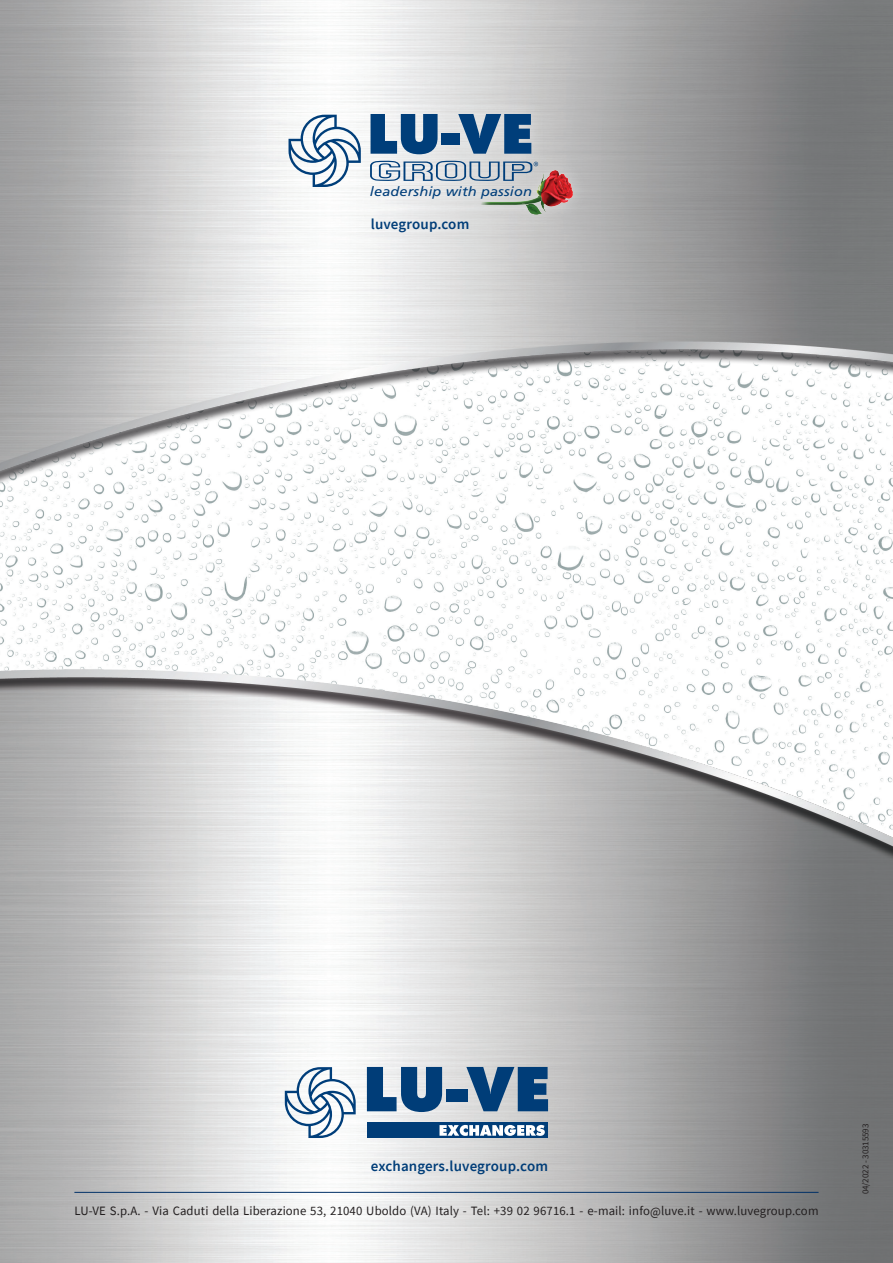
<style>
.page{position:relative;width:893px;height:1263px;background:#fff}
.page>*{position:absolute;margin:0;border:0;box-sizing:border-box;transform-origin:0 0}
.t1{font:600 15px "Source Sans Pro";letter-spacing:.01em;color:#003d78}
.t2{font:italic 13.2px "Frutiger";letter-spacing:.01em;color:#003e7a;scale:1.1 1}
.t3{font:12.75px "Source Sans Pro";letter-spacing:.01em;color:#231f20}
.t4{font:9px "Source Sans Pro";letter-spacing:-.01em;color:#231f20}
</style>
<div class="page">
<img style="left:0;top:0;width:893px;height:1263px">
<hr style="left:74px;top:1192px;width:745px;height:1px;background:#003067">
<div style="left:271px;top:96px;width:318px;height:135px;background:#fff;opacity:.4"></div>
<svg style="left:371px;top:114px;width:67px;height:40px"></svg>
<div style="left:441px;top:133px;width:19px;height:12px;background:#003e7a"></div>
<svg style="left:458px;top:114px;width:73px;height:40px;background:#4a739b"></svg>
<img style="left:481px;top:191px;width:55px;height:14px">
<img style="left:521px;top:204px;width:21px;height:11px">
<img style="left:536px;top:170px;width:37px;height:42px">
<svg style="left:289px;top:115px;width:72px;height:72px"></svg>
<svg style="left:370px;top:160px;width:168px;height:21px;background:#a3b4c4"></svg>
<svg style="left:285px;top:1067px;width:71px;height:71px"></svg>
<div style="left:367px;top:1122px;width:181px;height:16px;background:#003d78"></div>
<svg style="left:439px;top:1125px;width:106px;height:11px"></svg>
<svg style="left:367px;top:1067px;width:75px;height:45px;background:#48729b"></svg>
<div style="left:447px;top:1089px;width:21px;height:12px;background:#003d78"></div>
<svg style="left:466px;top:1067px;width:82px;height:44px;background:#476f96"></svg>
<p class="t2" style="left:370px;top:184px;width:149px">leadership with passion</p>
<p class="t1" style="left:371px;top:215px;width:100px">luvegroup.com</p>
<p class="t1" style="left:371px;top:1156px;width:179px">exchangers.luvegroup.com</p>
<p class="t3" style="left:74px;top:1203px;width:746px">LU-VE S.p.A. - Via Caduti della Liberazione 53, 21040 Uboldo (VA) Italy - Tel: +39 02 96716.1 - e-mail: info@luve.it - www.luvegroup.com</p>
<p class="t4" style="left:860px;top:1194px;width:72px;rotate:-90deg">04/2022 - 30315593</p>
</div>
